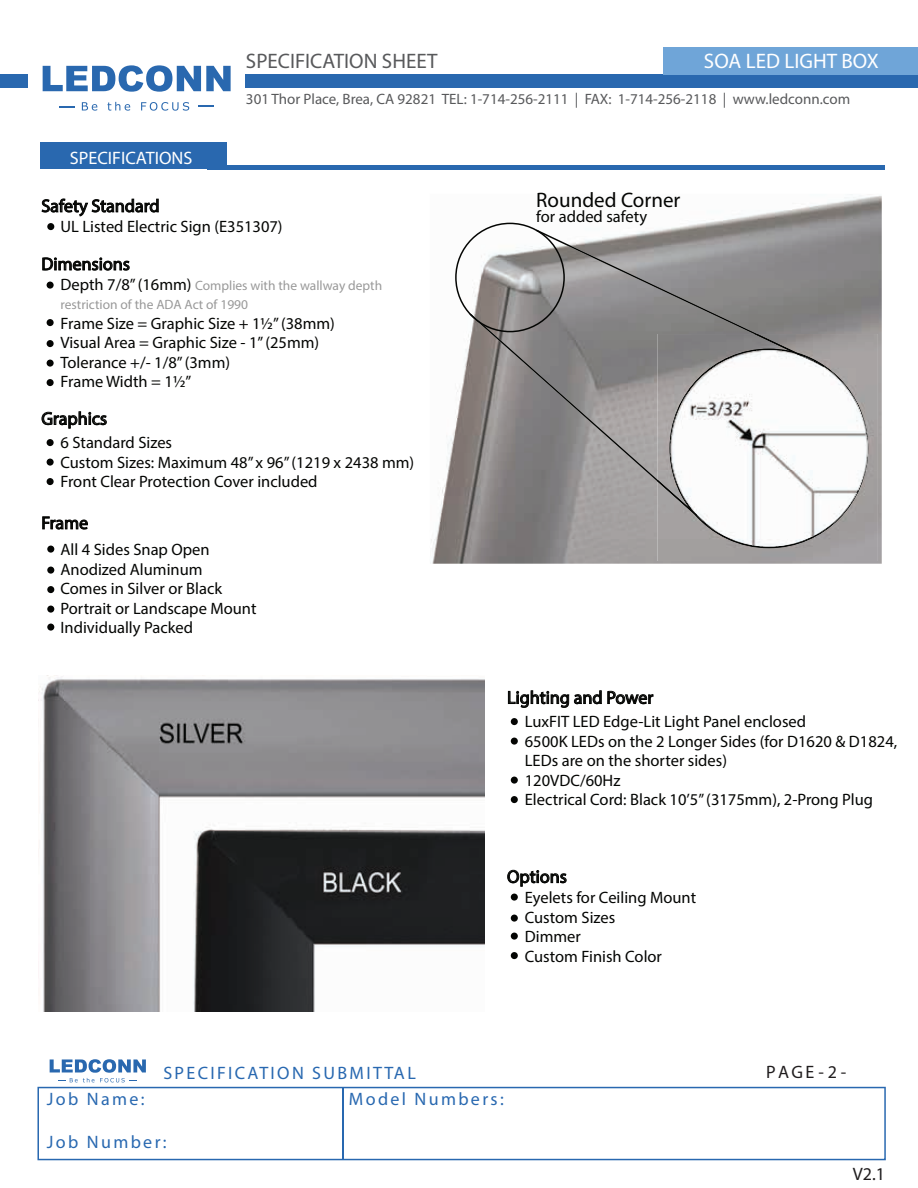
<style>
.page{position:relative;width:918px;height:1188px;background:#fff}
.page>*{position:absolute;margin:0;border:0;box-sizing:border-box;transform-origin:0 0}
.t1{font:21px "Myriad Pro";color:#58595b}
.t2{font:21px "Myriad Pro";color:#fff}
.t3{font:21px "Myriad Pro";color:#040503}
.t4{font:18px "Myriad Pro";color:#040503}
.t5{font:18px "Myriad Pro";letter-spacing:.13em;color:#2868b0}
.t6{font:18px "Myriad Pro";color:#fff}
.t7{font:18px "Myriad Pro";letter-spacing:.13em;color:#201d1e}
.t8{font:16.5px/19.5px "Myriad Pro";color:#040503}
.t9{font:15px "Myriad Pro";color:#58595b}
.t10{font:13.5px/19.5px "Myriad Pro";color:#999}
.s1{font-size:16.5px;color:#040503}
</style>
<div class="page">
<img style="left:38px;top:676px;width:446px;height:336px">
<img style="left:430px;top:194px;width:452px;height:370px">
<svg style="left:43px;top:65px;width:188px;height:27px"></svg>
<svg style="left:60px;top:107px;width:15px;height:1px"></svg>
<svg style="left:198px;top:106px;width:16px;height:1px"></svg>
<svg style="left:82px;top:102px;width:15px;height:9px"></svg>
<svg style="left:107px;top:102px;width:23px;height:9px"></svg>
<svg style="left:141px;top:102px;width:48px;height:9px"></svg>
<div style="left:246px;top:75px;width:672px;height:13px;background:#2968af"></div>
<div style="left:0;top:75px;width:28px;height:13px;background:#2968af"></div>
<div style="left:664px;top:47px;width:254px;height:28px;background:#6fa5d8"></div>
<svg style="left:37px;top:1087px;width:849px;height:73px"></svg>
<svg style="left:50px;top:1059px;width:96px;height:23px"></svg>
<hr style="left:343px;top:1088px;width:1px;height:72px;background:#2868b0">
<div style="left:40px;top:142px;width:186px;height:28px;background:#2968af"></div>
<div style="left:208px;top:165px;width:677px;height:5px;background:#2968af"></div>
<svg style="left:455px;top:223px;width:413px;height:325px;background:#959393"></svg>
<svg style="left:42px;top:199px;width:117px;height:18px"></svg>
<svg style="left:42px;top:516px;width:46px;height:13px"></svg>
<svg style="left:42px;top:411px;width:65px;height:17px"></svg>
<svg style="left:42px;top:257px;width:88px;height:14px"></svg>
<svg style="left:508px;top:690px;width:145px;height:18px"></svg>
<svg style="left:507px;top:870px;width:60px;height:17px"></svg>
<img style="left:658px;top:334px;width:220px;height:227px">
<img style="left:670px;top:349px;width:198px;height:199px">
<img style="left:658px;top:480px;width:56px;height:51px">
<img style="left:754px;top:334px;width:71px;height:33px">
<div style="left:47px;top:223px;width:7px;height:7px;background:#040503;border-radius:50%"></div>
<div style="left:47px;top:282px;width:7px;height:7px;background:#040503;border-radius:50%"></div>
<div style="left:47px;top:319px;width:7px;height:7px;background:#040503;border-radius:50%"></div>
<div style="left:47px;top:340px;width:7px;height:7px;background:#040503;border-radius:50%"></div>
<div style="left:47px;top:360px;width:7px;height:7px;background:#040503;border-radius:50%"></div>
<div style="left:47px;top:439px;width:7px;height:7px;background:#040503;border-radius:50%"></div>
<div style="left:47px;top:459px;width:7px;height:7px;background:#040503;border-radius:50%"></div>
<div style="left:47px;top:478px;width:7px;height:7px;background:#040503;border-radius:50%"></div>
<div style="left:47px;top:546px;width:7px;height:7px;background:#040503;border-radius:50%"></div>
<div style="left:47px;top:567px;width:7px;height:7px;background:#040503;border-radius:50%"></div>
<div style="left:47px;top:586px;width:7px;height:7px;background:#040503;border-radius:50%"></div>
<div style="left:47px;top:606px;width:7px;height:7px;background:#040503;border-radius:50%"></div>
<div style="left:47px;top:624px;width:7px;height:7px;background:#040503;border-radius:50%"></div>
<div style="left:511px;top:718px;width:7px;height:7px;background:#040503;border-radius:50%"></div>
<div style="left:511px;top:738px;width:7px;height:7px;background:#040503;border-radius:50%"></div>
<div style="left:511px;top:777px;width:7px;height:7px;background:#040503;border-radius:50%"></div>
<div style="left:511px;top:796px;width:7px;height:7px;background:#040503;border-radius:50%"></div>
<div style="left:511px;top:894px;width:7px;height:7px;background:#040503;border-radius:50%"></div>
<div style="left:511px;top:915px;width:7px;height:7px;background:#040503;border-radius:50%"></div>
<div style="left:511px;top:933px;width:7px;height:7px;background:#040503;border-radius:50%"></div>
<div style="left:511px;top:952px;width:7px;height:7px;background:#040503;border-radius:50%"></div>
<div style="left:47px;top:379px;width:7px;height:7px;background:#040503;border-radius:50%"></div>
<p class="t6" style="left:70px;top:146px;width:124px">SPECIFICATIONS</p>
<p class="t1" style="left:246px;top:49px;width:193px">SPECIFICATION SHEET</p>
<p class="t2" style="left:704px;top:49px;width:176px">SOA LED LIGHT BOX</p>
<p class="t9" style="left:246px;top:90px;width:606px">301 Thor Place, Brea, CA 92821 TEL: 1-714-256-2111 | FAX: 1-714-256-2118 | www.ledconn.com</p>
<p class="t4" style="left:41px;top:195px;width:120px">Safety Standard</p>
<p class="t8" style="left:60px;top:216px;width:224px">UL Listed Electric Sign (E351307)</p>
<p class="t4" style="left:41px;top:253px;width:90px">Dimensions</p>
<p class="t10" style="left:60px;top:275px;width:323px"><span class="s1">Depth 7/8” (16mm)</span> Complies with the wallway depth restriction of the ADA Act of 1990</p>
<p class="t8" style="left:60px;top:313px;width:276px">Frame Size = Graphic Size + 1½” (38mm)<br>Visual Area = Graphic Size - 1” (25mm)<br>Tolerance +/- 1/8” (3mm)<br>Frame Width = 1½”</p>
<p class="t4" style="left:41px;top:407px;width:67px">Graphics</p>
<p class="t8" style="left:60px;top:433px;width:355px">6 Standard Sizes<br>Custom Sizes: Maximum 48” x 96” (1219 x 2438 mm)<br>Front Clear Protection Cover included</p>
<p class="t4" style="left:41px;top:512px;width:48px">Frame</p>
<p class="t8" style="left:60px;top:540px;width:198px">All 4 Sides Snap Open<br>Anodized Aluminum<br>Comes in Silver or Black<br>Portrait or Landscape Mount<br>Individually Packed</p>
<p class="t3" style="left:536px;top:187px;width:146px">Rounded Corner</p>
<p class="t8" style="left:536px;top:206px;width:112px">for added safety</p>
<p class="t4" style="left:507px;top:686px;width:148px">Lighting and Power</p>
<p class="t8" style="left:525px;top:712px;width:374px">LuxFIT LED Edge-Lit Light Panel enclosed<br>6500K LEDs on the 2 Longer Sides (for D1620 &amp; D1824, LEDs are on the shorter sides)<br>120VDC/60Hz<br>Electrical Cord: Black 10’5” (3175mm), 2-Prong Plug</p>
<p class="t4" style="left:507px;top:865px;width:61px">Options</p>
<p class="t8" style="left:525px;top:888px;width:173px">Eyelets for Ceiling Mount<br>Custom Sizes<br>Dimmer<br>Custom Finish Color</p>
<p class="t5" style="left:163px;top:1062px;width:254px">SPECIFICATION SUBMITTAL</p>
<p class="t7" style="left:766px;top:1061px;width:82px">PAGE- 2 -</p>
<p class="t5" style="left:47px;top:1088px;width:99px">Job Name:</p>
<p class="t5" style="left:47px;top:1131px;width:121px">Job Number:</p>
<p class="t5" style="left:349px;top:1088px;width:156px">Model Numbers:</p>
<p class="t7" style="left:853px;top:1163px;width:34px">V2.1</p>
</div>
